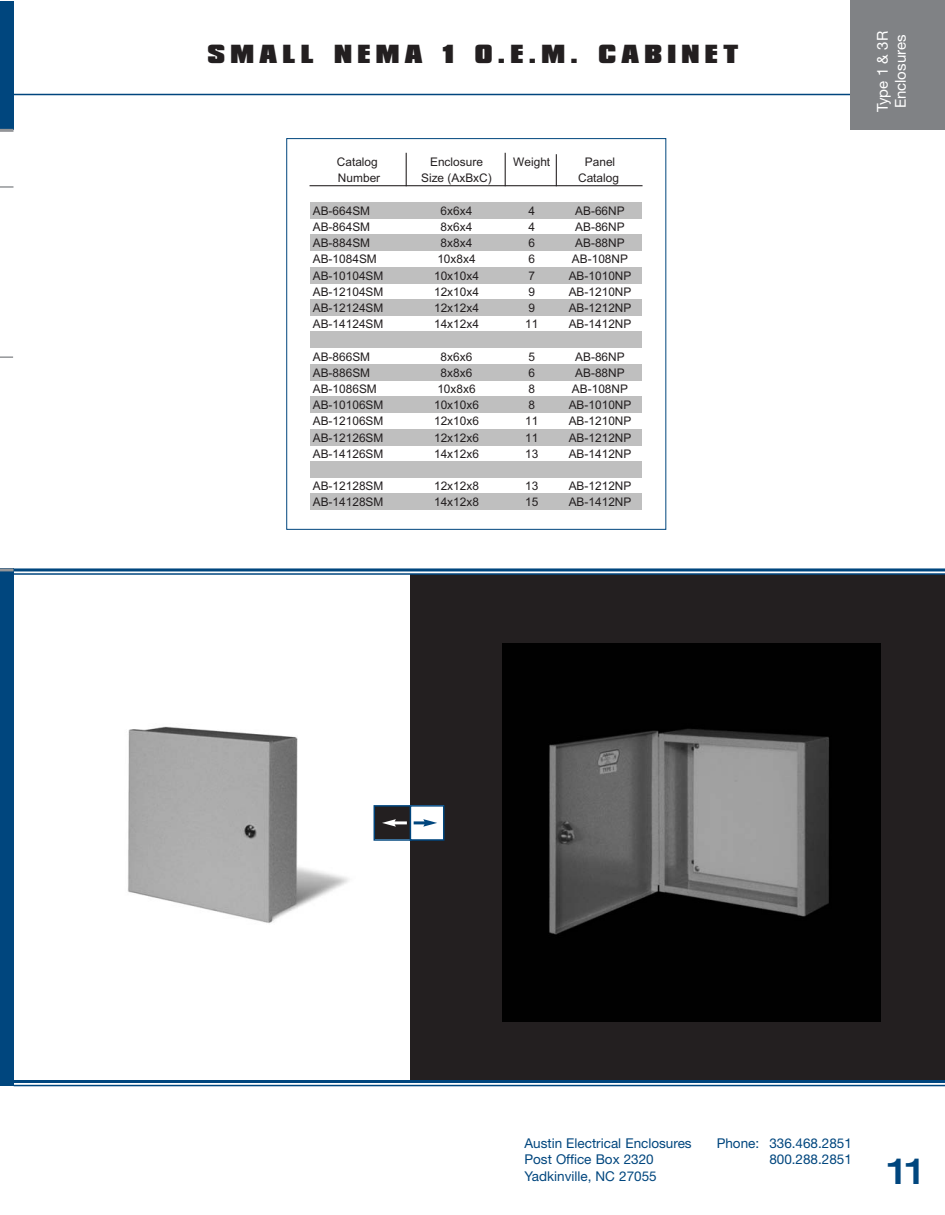
<style>
.page{position:relative;width:945px;height:1215px;background:#fff}
.page>*{position:absolute;margin:0;border:0;box-sizing:border-box;transform-origin:0 0}
.t1{font:500 expanded 36px "Helvetica Neue";color:#00467e}
.t2{font:900 22.5px "Compacta BT";letter-spacing:.235em;color:#231f20}
.t3{font:15px/18px "Helvetica Neue";color:#fff}
.t4{font:13.5px/16.5px "Helvetica Neue";color:#00467e}
.t5{font:11.85px "Arial";color:#231f20}
</style>
<div class="page">
<div style="left:310px;top:202px;width:332px;height:16px;background:#bfbfbf"></div>
<div style="left:310px;top:235px;width:332px;height:16px;background:#bfbfbf"></div>
<div style="left:310px;top:267px;width:332px;height:16px;background:#bfbfbf"></div>
<div style="left:310px;top:299px;width:332px;height:17px;background:#bfbfbf"></div>
<div style="left:310px;top:332px;width:332px;height:16px;background:#bfbfbf"></div>
<div style="left:310px;top:364px;width:332px;height:16px;background:#bfbfbf"></div>
<div style="left:310px;top:397px;width:332px;height:16px;background:#bfbfbf"></div>
<div style="left:310px;top:429px;width:332px;height:16px;background:#bfbfbf"></div>
<div style="left:310px;top:461px;width:332px;height:17px;background:#bfbfbf"></div>
<div style="left:310px;top:494px;width:332px;height:16px;background:#bfbfbf"></div>
<svg style="left:310px;top:153px;width:333px;height:33px"></svg>
<hr style="left:14px;top:94px;width:899px;height:1px;background:#00467e">
<img style="left:127px;top:726px;width:222px;height:197px">
<div style="left:411px;top:574px;width:534px;height:506px;background:#231f20"></div>
<img style="left:503px;top:644px;width:378px;height:378px">
<div style="left:375px;top:807px;width:35px;height:32px;background:#231f20"></div>
<div style="left:374px;top:805px;width:38px;height:36px;border:2px solid #00467e"></div>
<div style="left:410px;top:806px;width:34px;height:34px;background:#fff"></div>
<div style="left:410px;top:805px;width:34px;height:36px;border:2px solid #00467e"></div>
<hr style="left:393px;top:821px;width:14px;height:3px;background:#fff">
<svg style="left:382px;top:819px;width:14px;height:8px"></svg>
<svg style="left:414px;top:819px;width:23px;height:8px"></svg>
<div style="left:286px;top:138px;width:380px;height:392px;border:1px solid #00467e"></div>
<div style="left:850px;top:0;width:95px;height:129px;background:#808285"></div>
<hr style="left:14px;top:568px;width:931px;height:3px;background:#00467e">
<hr style="left:14px;top:573px;width:931px;height:2px;background:#00467e">
<hr style="left:14px;top:1080px;width:931px;height:3px;background:#00467e">
<hr style="left:14px;top:1085px;width:931px;height:1px;background:#00467e">
<div style="left:0;top:1px;width:13px;height:129px;background:#00467e"></div>
<div style="left:0;top:569px;width:14px;height:517px;background:#00467e"></div>
<svg style="left:0;top:356px;width:13px;height:2px"></svg>
<svg style="left:0;top:186px;width:14px;height:2px"></svg>
<svg style="left:0;top:568px;width:17px;height:4px"></svg>
<hr style="left:0;top:129px;width:14px;height:3px;background:#939598">
<h2 class="t2" style="left:208px;top:45px;width:532px">SMALL NEMA 1 O.E.M. CABINET</h2>
<p class="t5" style="left:337px;top:158px;width:42px">Catalog</p>
<p class="t5" style="left:430px;top:158px;width:54px">Enclosure</p>
<p class="t5" style="left:513px;top:158px;width:38px">Weight</p>
<p class="t5" style="left:585px;top:158px;width:32px">Panel</p>
<p class="t5" style="left:338px;top:174px;width:44px">Number</p>
<p class="t5" style="left:421px;top:174px;width:72px">Size (AxBxC)</p>
<p class="t5" style="left:578px;top:174px;width:42px">Catalog</p>
<p class="t5" style="left:313px;top:206px;width:59px">AB-664SM</p>
<p class="t5" style="left:441px;top:206px;width:33px">6x6x4</p>
<p class="t5" style="left:528px;top:206px;width:8px">4</p>
<p class="t5" style="left:575px;top:206px;width:51px">AB-66NP</p>
<p class="t5" style="left:313px;top:222px;width:59px">AB-864SM</p>
<p class="t5" style="left:441px;top:222px;width:33px">8x6x4</p>
<p class="t5" style="left:528px;top:222px;width:8px">4</p>
<p class="t5" style="left:575px;top:222px;width:51px">AB-86NP</p>
<p class="t5" style="left:313px;top:239px;width:59px">AB-884SM</p>
<p class="t5" style="left:441px;top:239px;width:33px">8x8x4</p>
<p class="t5" style="left:528px;top:239px;width:8px">6</p>
<p class="t5" style="left:575px;top:239px;width:51px">AB-88NP</p>
<p class="t5" style="left:313px;top:255px;width:66px">AB-1084SM</p>
<p class="t5" style="left:437px;top:255px;width:40px">10x8x4</p>
<p class="t5" style="left:528px;top:255px;width:8px">6</p>
<p class="t5" style="left:572px;top:255px;width:58px">AB-108NP</p>
<p class="t5" style="left:313px;top:271px;width:72px">AB-10104SM</p>
<p class="t5" style="left:434px;top:271px;width:46px">10x10x4</p>
<p class="t5" style="left:528px;top:271px;width:8px">7</p>
<p class="t5" style="left:569px;top:271px;width:64px">AB-1010NP</p>
<p class="t5" style="left:313px;top:287px;width:72px">AB-12104SM</p>
<p class="t5" style="left:434px;top:287px;width:46px">12x10x4</p>
<p class="t5" style="left:528px;top:287px;width:8px">9</p>
<p class="t5" style="left:569px;top:287px;width:64px">AB-1210NP</p>
<p class="t5" style="left:313px;top:303px;width:72px">AB-12124SM</p>
<p class="t5" style="left:434px;top:303px;width:46px">12x12x4</p>
<p class="t5" style="left:528px;top:303px;width:8px">9</p>
<p class="t5" style="left:569px;top:303px;width:64px">AB-1212NP</p>
<p class="t5" style="left:313px;top:320px;width:72px">AB-14124SM</p>
<p class="t5" style="left:434px;top:320px;width:46px">14x12x4</p>
<p class="t5" style="left:525px;top:320px;width:15px">11</p>
<p class="t5" style="left:569px;top:320px;width:64px">AB-1412NP</p>
<p class="t5" style="left:313px;top:352px;width:59px">AB-866SM</p>
<p class="t5" style="left:441px;top:352px;width:33px">8x6x6</p>
<p class="t5" style="left:528px;top:352px;width:8px">5</p>
<p class="t5" style="left:575px;top:352px;width:51px">AB-86NP</p>
<p class="t5" style="left:313px;top:368px;width:59px">AB-886SM</p>
<p class="t5" style="left:441px;top:368px;width:33px">8x8x6</p>
<p class="t5" style="left:528px;top:368px;width:8px">6</p>
<p class="t5" style="left:575px;top:368px;width:51px">AB-88NP</p>
<p class="t5" style="left:313px;top:384px;width:66px">AB-1086SM</p>
<p class="t5" style="left:437px;top:384px;width:40px">10x8x6</p>
<p class="t5" style="left:528px;top:384px;width:8px">8</p>
<p class="t5" style="left:572px;top:384px;width:58px">AB-108NP</p>
<p class="t5" style="left:313px;top:401px;width:72px">AB-10106SM</p>
<p class="t5" style="left:434px;top:401px;width:46px">10x10x6</p>
<p class="t5" style="left:528px;top:401px;width:8px">8</p>
<p class="t5" style="left:569px;top:401px;width:64px">AB-1010NP</p>
<p class="t5" style="left:313px;top:417px;width:72px">AB-12106SM</p>
<p class="t5" style="left:434px;top:417px;width:46px">12x10x6</p>
<p class="t5" style="left:525px;top:417px;width:15px">11</p>
<p class="t5" style="left:569px;top:417px;width:64px">AB-1210NP</p>
<p class="t5" style="left:313px;top:433px;width:72px">AB-12126SM</p>
<p class="t5" style="left:434px;top:433px;width:46px">12x12x6</p>
<p class="t5" style="left:525px;top:433px;width:15px">11</p>
<p class="t5" style="left:569px;top:433px;width:64px">AB-1212NP</p>
<p class="t5" style="left:313px;top:449px;width:72px">AB-14126SM</p>
<p class="t5" style="left:434px;top:449px;width:46px">14x12x6</p>
<p class="t5" style="left:525px;top:449px;width:15px">13</p>
<p class="t5" style="left:569px;top:449px;width:64px">AB-1412NP</p>
<p class="t5" style="left:313px;top:482px;width:72px">AB-12128SM</p>
<p class="t5" style="left:434px;top:482px;width:46px">12x12x8</p>
<p class="t5" style="left:525px;top:482px;width:15px">13</p>
<p class="t5" style="left:569px;top:482px;width:64px">AB-1212NP</p>
<p class="t5" style="left:313px;top:498px;width:72px">AB-14128SM</p>
<p class="t5" style="left:434px;top:498px;width:46px">14x12x8</p>
<p class="t5" style="left:525px;top:498px;width:15px">15</p>
<p class="t5" style="left:569px;top:498px;width:64px">AB-1412NP</p>
<p class="t3" style="left:875px;top:112px;width:83px;rotate:-90deg">Type 1 &amp; 3R<br>Enclosures</p>
<p class="t4" style="left:524px;top:1136px;width:169px">Austin Electrical Enclosures<br>Post Office Box 2320<br>Yadkinville, NC 27055</p>
<p class="t4" style="left:717px;top:1136px;width:137px;text-align:right">Phone: 336.468.2851<br>800.288.2851</p>
<h1 class="t1" style="left:887px;top:1158px;width:37px">11</h1>
</div>
